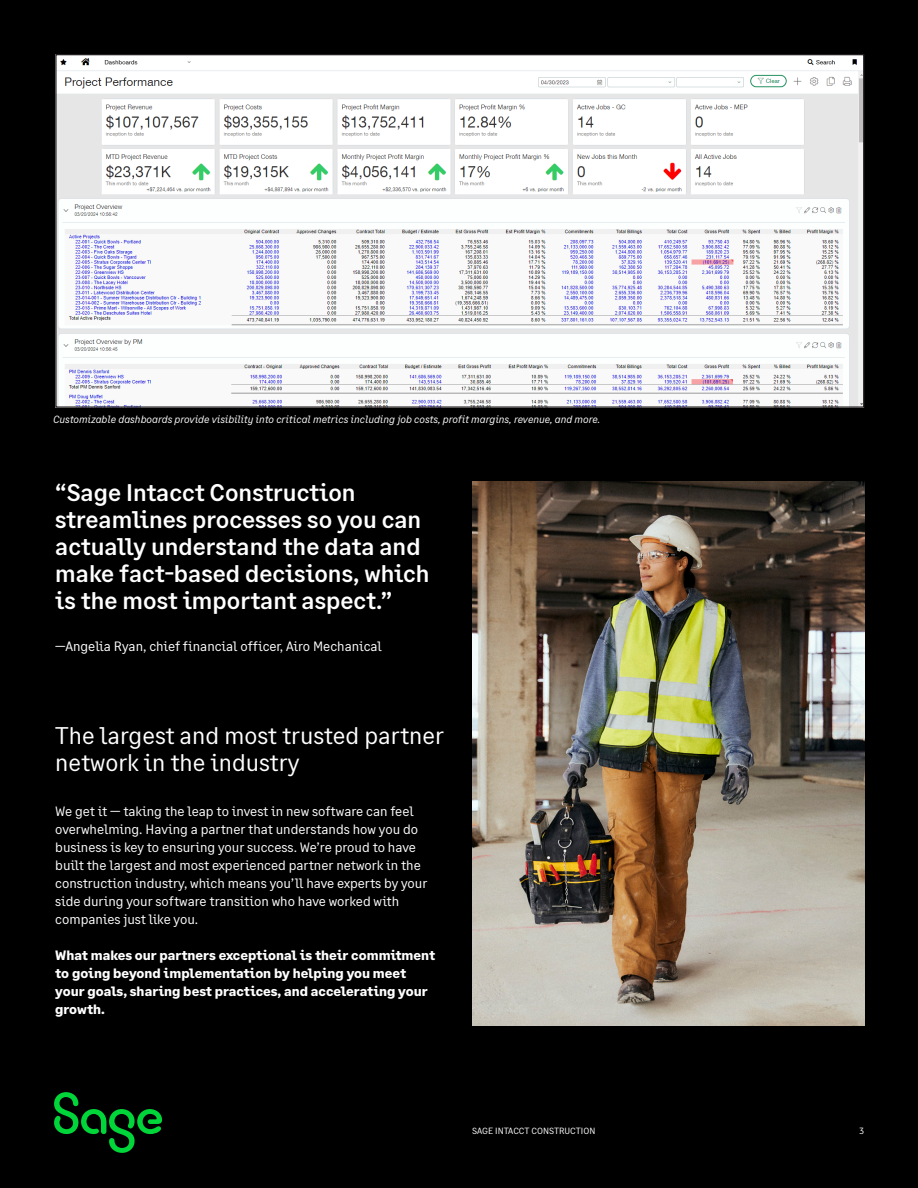
<style>
.page{position:relative;width:918px;height:1188px;background:#000}
.page>*{position:absolute;margin:0;border:0;box-sizing:border-box;transform-origin:0 0}
.t1{font:500 24px/27px "Sage Text";color:#fff}
.t2{font:24px/27px "Sage Text";color:#fff}
.t3{font:13.5px/18px "Sage Text";color:#fff}
.t4{font:700 13.5px/18px "Sage Text";color:#fff}
.t5{font:italic 10.5px "Sage Text";color:#fff}
.t6{font:9px "Sage Text";color:#fff}
</style>
<div class="page">
<img style="left:472px;top:482px;width:392px;height:544px">
<img style="left:57px;top:56px;width:805px;height:350px">
<svg style="left:54px;top:1092px;width:108px;height:61px"></svg>
<p class="t5" style="left:53px;top:413px;width:549px">Customizable dashboards provide visibility into critical metrics including job costs, profit margins, revenue, and more.</p>
<h1 class="t1" style="left:55px;top:479px;width:376px">“Sage Intacct Construction streamlines processes so you can actually understand the data and make fact-based decisions, which is the most important aspect.”</h1>
<p class="t3" style="left:55px;top:637px;width:328px">—Angelia Ryan, chief financial officer, Airo Mechanical</p>
<h1 class="t2" style="left:55px;top:723px;width:390px">The largest and most trusted partner network in the industry</h1>
<p class="t3" style="left:55px;top:803px;width:374px">We get it — taking the leap to invest in new software can feel overwhelming. Having a partner that understands how you do business is key to ensuring your success. We’re proud to have built the largest and most experienced partner network in the construction industry, which means you’ll have experts by your side during your software transition who have worked with companies just like you.</p>
<p class="t4" style="left:55px;top:947px;width:381px">What makes our partners exceptional is their commitment to going beyond implementation by helping you meet your goals, sharing best practices, and accelerating your growth.</p>
<p class="t6" style="left:472px;top:1125px;width:125px">SAGE INTACCT CONSTRUCTION</p>
<p class="t6" style="left:859px;top:1125px;width:6px">3</p>
</div>
